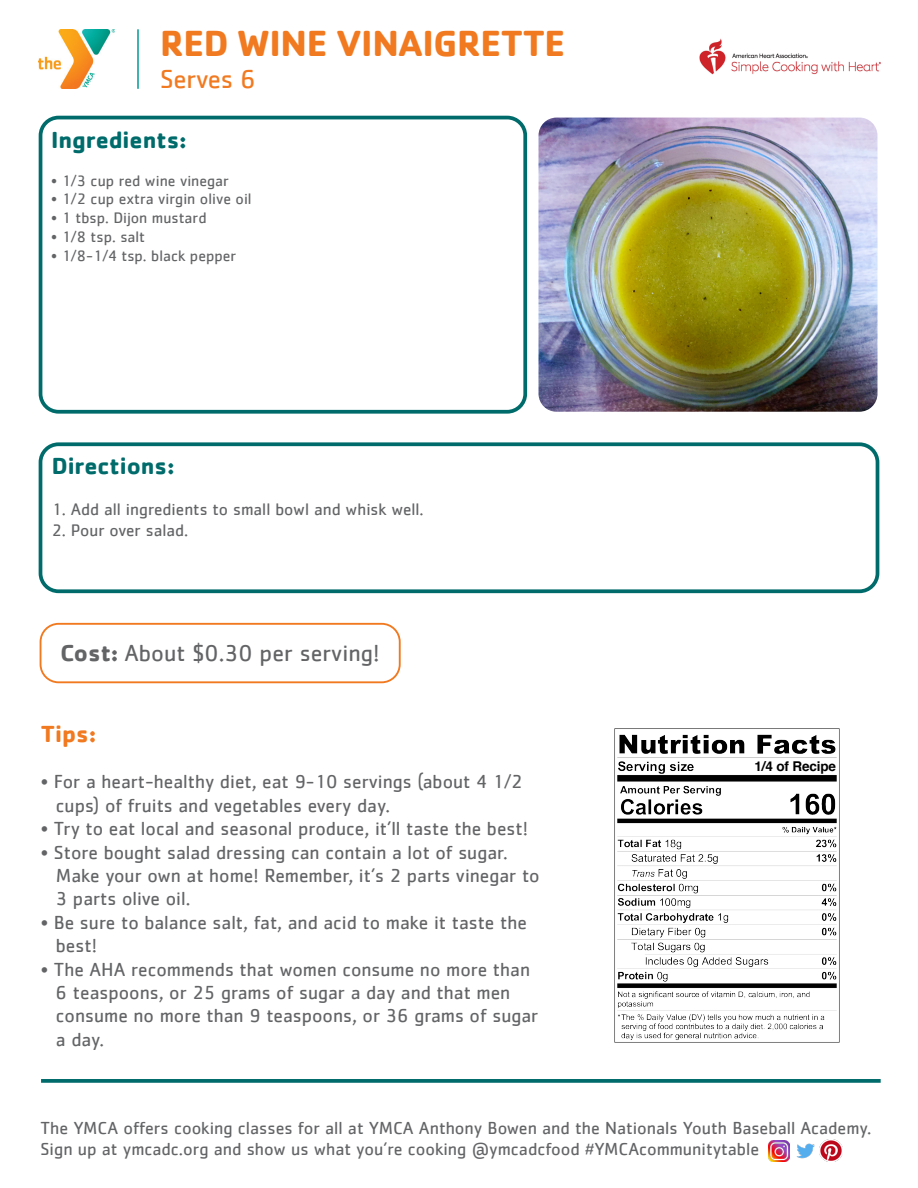
<style>
.page{position:relative;width:918px;height:1188px;background:#fff}
.page>*{position:absolute;margin:0;border:0;box-sizing:border-box;transform-origin:0 0}
.t1{font:700 37.5px "Cachet";letter-spacing:-.01em;color:#f17920}
.t2{font:27px "Cachet";letter-spacing:-.01em;color:#f17920}
.t3{font:24px "Cachet";color:#636466}
.t4{font:700 24px "Cachet";color:#006b6b}
.t5{font:700 24px "Cachet";color:#f17920}
.t6{font:19.5px/23.4px "Cachet";color:#636466}
.t7{font:18px/21.6px "Cachet";color:#636466}
.t8{font:17.25px "Cachet";color:#636466}
.t9{font:15.75px "Cachet";color:#636466}
.t10{font:700 13.5px "Helvetica";letter-spacing:-.01em;color:#000}
.s1{font-weight:700}
</style>
<div class="page">
<img style="left:614px;top:728px;width:226px;height:315px">
<div style="left:39px;top:116px;width:488px;height:298px;border:4px solid #006b6b;border-radius:18px"></div>
<div style="left:39px;top:442px;width:840px;height:151px;border:4px solid #006b6b;border-radius:18px"></div>
<div style="left:40px;top:623px;width:361px;height:60px;border:2px solid #f17920;border-radius:18px"></div>
<img style="left:38px;top:30px;width:77px;height:58px">
<hr style="left:137px;top:30px;width:2px;height:58px;background:#099">
<svg style="left:41px;top:1079px;width:840px;height:4px;background:#0f7373"></svg>
<img style="left:769px;top:1141px;width:20px;height:20px">
<img style="left:796px;top:1143px;width:19px;height:16px">
<img style="left:820px;top:1140px;width:22px;height:22px">
<img style="left:538px;top:118px;width:340px;height:294px">
<img style="left:699px;top:38px;width:182px;height:37px">
<h1 class="t1" style="left:160px;top:19px;width:407px">RED WINE VINAIGRETTE</h1>
<h2 class="t2" style="left:160px;top:63px;width:98px">Serves 6</h2>
<p class="t4" style="left:51px;top:124px;width:137px">Ingredients:</p>
<p class="t9" style="left:51px;top:171px;width:179px">• 1/3 cup red wine vinegar</p>
<p class="t9" style="left:51px;top:190px;width:202px">• 1/2 cup extra virgin olive oil</p>
<p class="t9" style="left:51px;top:209px;width:157px">• 1 tbsp. Dijon mustard</p>
<p class="t9" style="left:51px;top:228px;width:95px">• 1/8 tsp. salt</p>
<p class="t9" style="left:51px;top:247px;width:187px">• 1/8-1/4 tsp. black pepper</p>
<p class="t4" style="left:52px;top:450px;width:125px">Directions:</p>
<p class="t8" style="left:52px;top:499px;width:373px">1. Add all ingredients to small bowl and whisk well.</p>
<p class="t8" style="left:52px;top:520px;width:138px">2. Pour over salad.</p>
<p class="t3" style="left:60px;top:639px;width:321px"><span class="s1">Cost:</span> About $0.30 per serving!</p>
<p class="t5" style="left:41px;top:718px;width:57px">Tips:</p>
<p class="t6" style="left:56px;top:770px;width:468px;text-indent:-15px">• For a heart-healthy diet, eat 9-10 servings (about 4 1/2 cups) of fruits and vegetables every day.</p>
<p class="t6" style="left:41px;top:817px;width:489px">• Try to eat local and seasonal produce, it’ll taste the best!</p>
<p class="t6" style="left:56px;top:840px;width:485px;text-indent:-15px">• Store bought salad dressing can contain a lot of sugar.<br>Make your own at home! Remember, it’s 2 parts vinegar to<br>3 parts olive oil.</p>
<p class="t6" style="left:56px;top:910px;width:472px;text-indent:-15px">• Be sure to balance salt, fat, and acid to make it taste the best!</p>
<p class="t6" style="left:56px;top:957px;width:484px;text-indent:-15px">• The AHA recommends that women consume no more than 6 teaspoons, or 25 grams of sugar a day and that men consume no more than 9 teaspoons, or 36 grams of sugar a day.</p>
<p class="t10" style="left:754px;top:756px;width:83px">1/4 of Recipe</p>
<p class="t7" style="left:41px;top:1116px;width:832px">The YMCA offers cooking classes for all at YMCA Anthony Bowen and the Nationals Youth Baseball Academy.<br>Sign up at ymcadc.org and show us what you’re cooking @ymcadcfood #YMCAcommunitytable</p>
</div>
